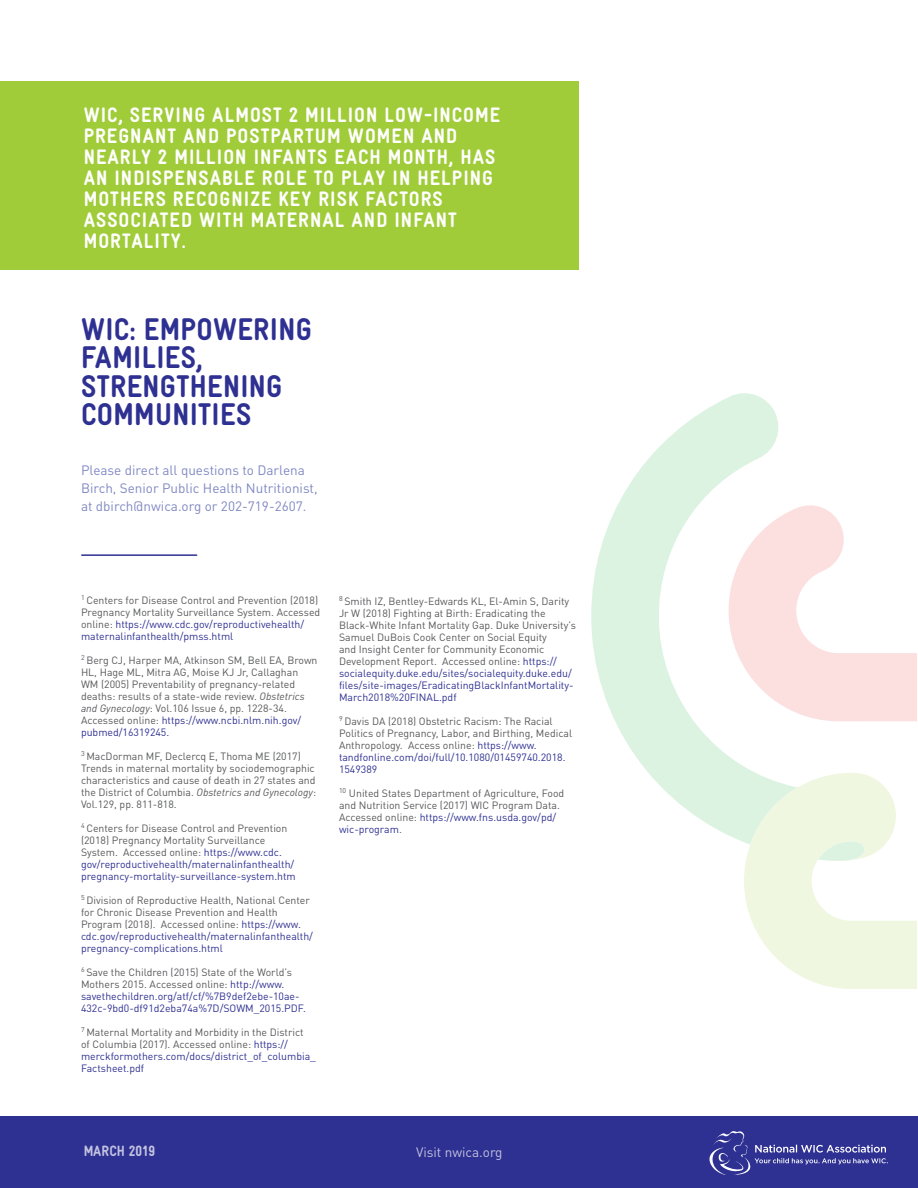
<style>
.page{position:relative;width:918px;height:1188px;background:#fff}
.page>*{position:absolute;margin:0;border:0;box-sizing:border-box;transform-origin:0 0}
.Paragraph_Style_1{font:900 31.5px/28.5px "WIC Gravur Condensed";letter-spacing:.01em;color:#2e3092}
.subheads{font:900 21px/21px "Gravur Condensed Pro";letter-spacing:.05em;color:#fff}
.t1{font:900 15px "WIC Gravur Condensed";letter-spacing:.01em;color:#fff}
.Paragraph_Style_1-2{font:13.5px/18px "DIN Pro";color:#8089c3}
.t2{font:13.5px "DIN Pro";color:#fff}
.t3{font:10.5px/12px "DIN Pro";color:#57585a}
.t4{font:10.5px/12px "DIN Pro";color:#2e3092}
.s1{color:#2e3092}
.s2{font-style:italic}
.s3{color:#57585a}
</style>
<div class="page">
<hr style="left:82px;top:554px;width:115px;height:2px;background:#2e3092">
<div style="left:0;top:1116px;width:918px;height:72px;background:#2e3092"></div>
<svg style="left:709px;top:1131px;width:179px;height:44px"></svg>
<div style="left:0;top:81px;width:579px;height:189px;background:#a1cc3a"></div>
<svg style="left:591px;top:393px;width:267px;height:449px"></svg>
<svg style="left:744px;top:773px;width:173px;height:216px;fill:#f0f7e0"></svg>
<svg style="left:729px;top:501px;width:188px;height:220px"></svg>
<p class="subheads" style="left:84px;top:105px;width:418px">WIC, SERVING ALMOST 2 MILLION LOW-INCOME PREGNANT AND POSTPARTUM WOMEN AND NEARLY 2 MILLION INFANTS EACH MONTH, HAS AN INDISPENSABLE ROLE TO PLAY IN HELPING MOTHERS RECOGNIZE KEY RISK FACTORS ASSOCIATED WITH MATERNAL AND INFANT MORTALITY.</p>
<p class="Paragraph_Style_1" style="left:81px;top:315px;width:232px">WIC: EMPOWERING<br>FAMILIES,<br>STRENGTHENING<br>COMMUNITIES</p>
<p class="Paragraph_Style_1-2" style="left:81px;top:460px;width:238px">Please direct all questions to Darlena<br>Birch, Senior Public Health Nutritionist, at dbirch@nwica.org or 202-719-2607.</p>
<p class="t3" style="left:81px;top:593px;width:241px"><sup>1</sup> Centers for Disease Control and Prevention (2018)<br>Pregnancy Mortality Surveillance System. Accessed online: <span class="s1">https://www.cdc.gov/reproductivehealth/ maternalinfanthealth/pmss.html</span></p>
<p class="t3" style="left:81px;top:653px;width:238px"><sup>2</sup> Berg CJ, Harper MA, Atkinson SM, Bell EA, Brown HL, Hage ML, Mitra AG, Moise KJ Jr, Callaghan WM (2005) Preventability of pregnancy-related deaths: results of a state-wide review. <span class="s2">Obstetrics and Gynecology</span>: Vol.106 Issue 6, pp. 1228-34.<br>Accessed online: <span class="s1">https://www.ncbi.nlm.nih.gov/ pubmed/16319245.</span></p>
<p class="t3" style="left:81px;top:749px;width:237px"><sup>3</sup> MacDorman MF, Declercq E, Thoma ME (2017)<br>Trends in maternal mortality by sociodemographic characteristics and cause of death in 27 states and the District of Columbia. <span class="s2">Obstetrics and Gynecology</span>:<br>Vol.129, pp. 811-818.</p>
<p class="t4" style="left:81px;top:821px;width:216px"><sup>4</sup> <span class="s3">Centers for Disease Control and Prevention (2018) Pregnancy Mortality Surveillance System. Accessed online:</span> https://www.cdc. gov/reproductivehealth/maternalinfanthealth/ pregnancy-mortality-surveillance-system.htm</p>
<p class="t3" style="left:81px;top:893px;width:234px"><sup>5</sup> Division of Reproductive Health, National Center for Chronic Disease Prevention and Health Program (2018). Accessed online: <span class="s1">https://www. cdc.gov/reproductivehealth/maternalinfanthealth/ pregnancy-complications.html</span></p>
<p class="t4" style="left:81px;top:965px;width:227px"><sup>6</sup> <span class="s3">Save the Children (2015) State of the World’s Mothers 2015. Accessed online:</span> http://www. savethechildren.org/atf/cf/%7B9def2ebe-10ae-432c-9bd0-df91d2eba74a%7D/SOWM_2015.PDF.</p>
<p class="t3" style="left:81px;top:1025px;width:236px"><sup>7</sup> Maternal Mortality and Morbidity in the District<br>of Columbia (2017). Accessed online: <span class="s1">https:// merckformothers.com/docs/district_of_columbia_ Factsheet.pdf</span></p>
<p class="t3" style="left:339px;top:595px;width:239px"><sup>8</sup> Smith IZ, Bentley-Edwards KL, El-Amin S, Darity Jr W (2018) Fighting at Birth: Eradicating the Black-White Infant Mortality Gap. Duke University’s Samuel DuBois Cook Center on Social Equity<br>and Insight Center for Community Economic Development Report. Accessed online: <span class="s1">https:// socialequity.duke.edu/sites/socialequity.duke.edu/ files/site-images/EradicatingBlackInfantMortality-March2018%20FINAL.pdf</span></p>
<p class="t3" style="left:339px;top:715px;width:235px"><sup>9</sup> Davis DA (2018) Obstetric Racism: The Racial Politics of Pregnancy, Labor, and Birthing, Medical Anthropology. Access online: <span class="s1">https://www. tandfonline.com/doi/full/10.1080/01459740.2018.<br>1549389</span></p>
<p class="t3" style="left:339px;top:787px;width:227px"><sup>10</sup> United States Department of Agriculture, Food and Nutrition Service (2017) WIC Program Data.<br>Accessed online: <span class="s1">https://www.fns.usda.gov/pd/ wic-program</span>.</p>
<h3 class="t1" style="left:83px;top:1143px;width:73px">MARCH 2019</h3>
<p class="t2" style="left:416px;top:1142px;width:88px">Visit nwica.org</p>
</div>
